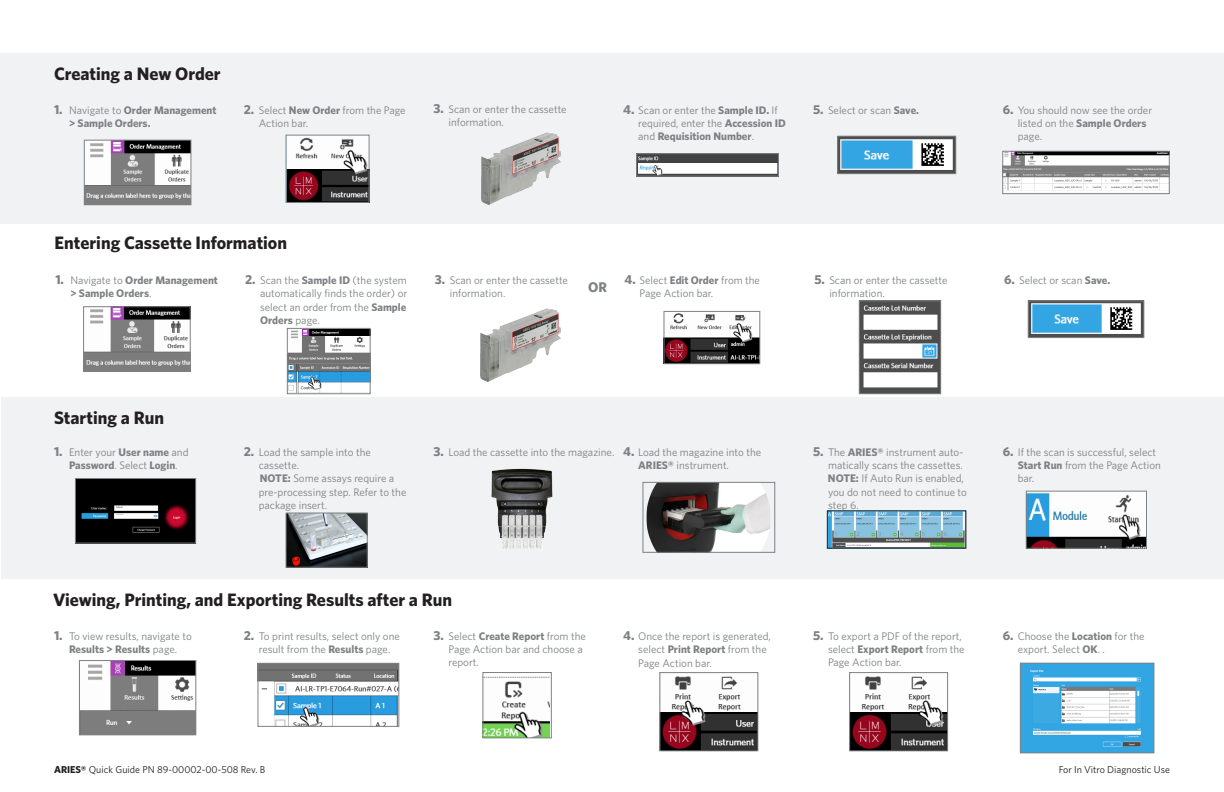
<style>
.page{position:relative;width:1224px;height:792px;background:#fff}
.page>*{position:absolute;margin:0;border:0;box-sizing:border-box;transform-origin:0 0}
.Heading{font:700 18px "Whitney";color:#231f20}
.Body_copy{font:700 14px "Whitney";color:#7e8083}
.Body_copy-2{font:11px/13.2px "Whitney";color:#7e8083}
.Body_copy-3{font:700 11px/13.2px "Whitney";color:#7e8083}
.t1{font:10px "Whitney";color:#231f20}
.s1{font-size:13px}
.s2{font-weight:400}
.s3{font-weight:700;font-size:13px}
.s4{font-weight:700}
</style>
<div class="page">
<div style="left:0;top:54px;width:1224px;height:170px;background:#f1f2f3"></div>
<div style="left:1px;top:398px;width:1223px;height:181px;background:#f1f2f3"></div>
<img style="left:1005px;top:153px;width:162px;height:39px">
<div style="left:1003px;top:151px;width:166px;height:43px;border:1px solid #7e8083"></div>
<img style="left:840px;top:138px;width:114px;height:34px">
<div style="left:838px;top:136px;width:118px;height:38px;border:1px solid #7e8083"></div>
<img style="left:86px;top:142px;width:103px;height:61px">
<div style="left:84px;top:140px;width:107px;height:65px;border:1px solid #7e8083"></div>
<img style="left:288px;top:137px;width:79px;height:64px">
<div style="left:286px;top:135px;width:83px;height:68px;border:1px solid #7e8083"></div>
<img style="left:81px;top:662px;width:113px;height:71px">
<div style="left:79px;top:660px;width:117px;height:75px;border:1px solid #7e8083"></div>
<img style="left:260px;top:665px;width:137px;height:59px">
<div style="left:258px;top:663px;width:141px;height:63px;border:1px solid #7e8083"></div>
<img style="left:485px;top:676px;width:64px;height:60px">
<div style="left:483px;top:672px;width:68px;height:66px;border:1px solid #7e8083"></div>
<img style="left:662px;top:676px;width:94px;height:73px">
<div style="left:660px;top:672px;width:98px;height:79px;border:1px solid #7e8083"></div>
<img style="left:852px;top:676px;width:94px;height:73px">
<div style="left:850px;top:672px;width:98px;height:79px;border:1px solid #7e8083"></div>
<img style="left:1022px;top:665px;width:130px;height:86px">
<div style="left:1020px;top:663px;width:134px;height:90px;border:1px solid #7e8083"></div>
<img style="left:481px;top:132px;width:79px;height:72px">
<img style="left:638px;top:156px;width:139px;height:18px">
<div style="left:636px;top:154px;width:143px;height:22px;border:1px solid #7e8083"></div>
<img style="left:289px;top:330px;width:79px;height:62px">
<div style="left:287px;top:328px;width:83px;height:66px;border:1px solid #7e8083"></div>
<img style="left:861px;top:303px;width:78px;height:89px">
<div style="left:859px;top:301px;width:82px;height:93px;border:1px solid #7e8083"></div>
<img style="left:1030px;top:303px;width:112px;height:33px">
<div style="left:1028px;top:301px;width:116px;height:37px;border:1px solid #7e8083"></div>
<img style="left:85px;top:309px;width:103px;height:60px">
<div style="left:83px;top:307px;width:107px;height:64px;border:1px solid #7e8083"></div>
<img style="left:666px;top:313px;width:92px;height:49px">
<div style="left:664px;top:311px;width:96px;height:53px;border:1px solid #7e8083"></div>
<img style="left:480px;top:308px;width:81px;height:74px">
<img style="left:77px;top:480px;width:117px;height:61px">
<div style="left:75px;top:478px;width:121px;height:65px;border:1px solid #7e8083"></div>
<img style="left:1028px;top:493px;width:117px;height:53px">
<div style="left:1026px;top:491px;width:121px;height:57px;border:1px solid #7e8083"></div>
<img style="left:288px;top:515px;width:77px;height:50px">
<div style="left:286px;top:513px;width:81px;height:54px;border:1px solid #7e8083"></div>
<img style="left:646px;top:484px;width:124px;height:66px">
<div style="left:643px;top:482px;width:132px;height:70px;border:1px solid #7e8083"></div>
<img style="left:491px;top:468px;width:62px;height:81px">
<img style="left:829px;top:513px;width:135px;height:33px">
<div style="left:827px;top:511px;width:139px;height:37px;border:1px solid #272727"></div>
<p class="Heading" style="left:54px;top:62px;width:168px">Creating a New Order</p>
<p class="Body_copy-3" style="left:69px;top:103px;width:149px;text-indent:-15px"><span class="s1">1.</span> <span class="s2">Navigate to</span> Order Management &gt; Sample Orders.</p>
<p class="Body_copy-2" style="left:259px;top:103px;width:148px;text-indent:-15px"><span class="s3">2.</span> Select <span class="s4">New Order</span> from the Page<br>Action bar.</p>
<p class="Body_copy-2" style="left:813px;top:103px;width:108px"><span class="s3">5.</span> Select or scan <span class="s4">Save.</span></p>
<p class="Body_copy-2" style="left:1018px;top:103px;width:136px;text-indent:-15px"><span class="s3">6.</span> You should now see the order listed on the <span class="s4">Sample Orders </span>page.</p>
<p class="Body_copy-2" style="left:448px;top:102px;width:120px;text-indent:-15px"><span class="s3">3.</span> Scan or enter the cassette information.</p>
<p class="Body_copy-2" style="left:638px;top:103px;width:149px;text-indent:-15px"><span class="s3">4.</span> Scan or enter the <span class="s4">Sample ID.</span> If required, enter the <span class="s4">Accession ID </span>and <span class="s4">Requisition Number</span>.</p>
<p class="Heading" style="left:55px;top:231px;width:234px">Entering Cassette Information</p>
<p class="Body_copy-2" style="left:260px;top:274px;width:149px;text-align:justify;text-indent:-15px"><span class="s3">2.</span> Scan the <span class="s4">Sample ID</span> (the system automatically finds the order) or select an order from the <span class="s4">Sample Orders</span> page.</p>
<p class="Body_copy-2" style="left:450px;top:274px;width:120px;text-indent:-15px"><span class="s3">3.</span> Scan or enter the cassette information.</p>
<p class="Body_copy-2" style="left:829px;top:274px;width:120px;text-indent:-15px"><span class="s3">5.</span> Scan or enter the cassette information.</p>
<p class="Body_copy-3" style="left:55px;top:274px;width:164px"><span class="s1">1.</span> <span class="s2">Navigate to</span> Order Management</p>
<p class="Body_copy-2" style="left:1004px;top:274px;width:108px"><span class="s3">6.</span> Select or scan <span class="s4">Save.</span></p>
<p class="Body_copy-3" style="left:70px;top:287px;width:83px">&gt; Sample Orders<span class="s2">.</span></p>
<p class="Body_copy-2" style="left:640px;top:274px;width:122px;text-indent:-15px"><span class="s3">4.</span> Select <span class="s4">Edit Order</span> from the<br>Page Action bar.</p>
<p class="Body_copy" style="left:588px;top:278px;width:20px">OR</p>
<p class="Heading" style="left:54px;top:406px;width:112px">Starting a Run</p>
<p class="Body_copy-3" style="left:54px;top:445px;width:136px;text-align:center"><span class="s1">1.</span> <span class="s2">Enter your</span> User name <span class="s2">and<br></span>Password<span class="s2">. Select</span> Login<span class="s2">.</span></p>
<p class="Body_copy-2" style="left:259px;top:445px;width:114px;text-indent:-15px"><span class="s3">2.</span> Load the sample into the cassette.</p>
<p class="Body_copy-2" style="left:259px;top:472px;width:149px"><span class="s4">NOTE:</span> Some assays require a pre-processing step. Refer to the package insert.</p>
<p class="Body_copy-2" style="left:434px;top:445px;width:182px"><span class="s3">3.</span> Load the cassette into the magazine.</p>
<p class="Body_copy-2" style="left:638px;top:445px;width:124px;text-indent:-15px"><span class="s3">4.</span> Load the magazine into the<br><span class="s4">ARIES®</span> instrument.</p>
<p class="Body_copy-2" style="left:813px;top:445px;width:152px;text-align:right"><span class="s3">5.</span> The <span class="s4">ARIES®</span> instrument auto&shy;matically scans the cassettes.</p>
<p class="Body_copy-2" style="left:828px;top:472px;width:141px"><span class="s4">NOTE:</span> If Auto Run is enabled, you do not need to continue to step 6.</p>
<p class="Body_copy-2" style="left:1018px;top:445px;width:145px;text-indent:-15px"><span class="s3">6.</span> If the scan is successful, select<br><span class="s4">Start Run</span> from the Page Action bar.</p>
<p class="Heading" style="left:53px;top:587px;width:401px">Viewing, Printing, and Exporting Results after a Run</p>
<p class="Body_copy-2" style="left:54px;top:629px;width:139px;text-align:center"><span class="s3">1.</span> To view results, navigate to<br><span class="s4">Results &gt; Results</span> page.</p>
<p class="Body_copy-2" style="left:244px;top:630px;width:158px;text-align:center"><span class="s3">2.</span> To print results, select only one result from the <span class="s4">Results</span> page.</p>
<p class="Body_copy-2" style="left:448px;top:629px;width:139px;text-indent:-15px"><span class="s3">3.</span> Select <span class="s4">Create Report</span> from the<br>Page Action bar and choose a report.</p>
<p class="Body_copy-2" style="left:638px;top:630px;width:134px;text-indent:-15px"><span class="s3">4.</span> Once the report is generated, select <span class="s4">Print Report</span> from the<br>Page Action bar.</p>
<p class="Body_copy-2" style="left:828px;top:629px;width:138px;text-indent:-15px"><span class="s3">5.</span> To export a PDF of the report, select <span class="s4">Export Report</span> from the<br>Page Action bar.</p>
<p class="Body_copy-2" style="left:1018px;top:630px;width:128px;text-indent:-15px"><span class="s3">6.</span> Choose the <span class="s4">Location</span> for the export. Select <span class="s4">OK</span>. .</p>
<p class="t1" style="left:54px;top:763px;width:213px"><span class="s4">ARIES®</span> Quick Guide PN 89-00002-00-508 Rev. B</p>
<p class="t1" style="left:1059px;top:763px;width:113px">For In Vitro Diagnostic Use</p>
</div>
